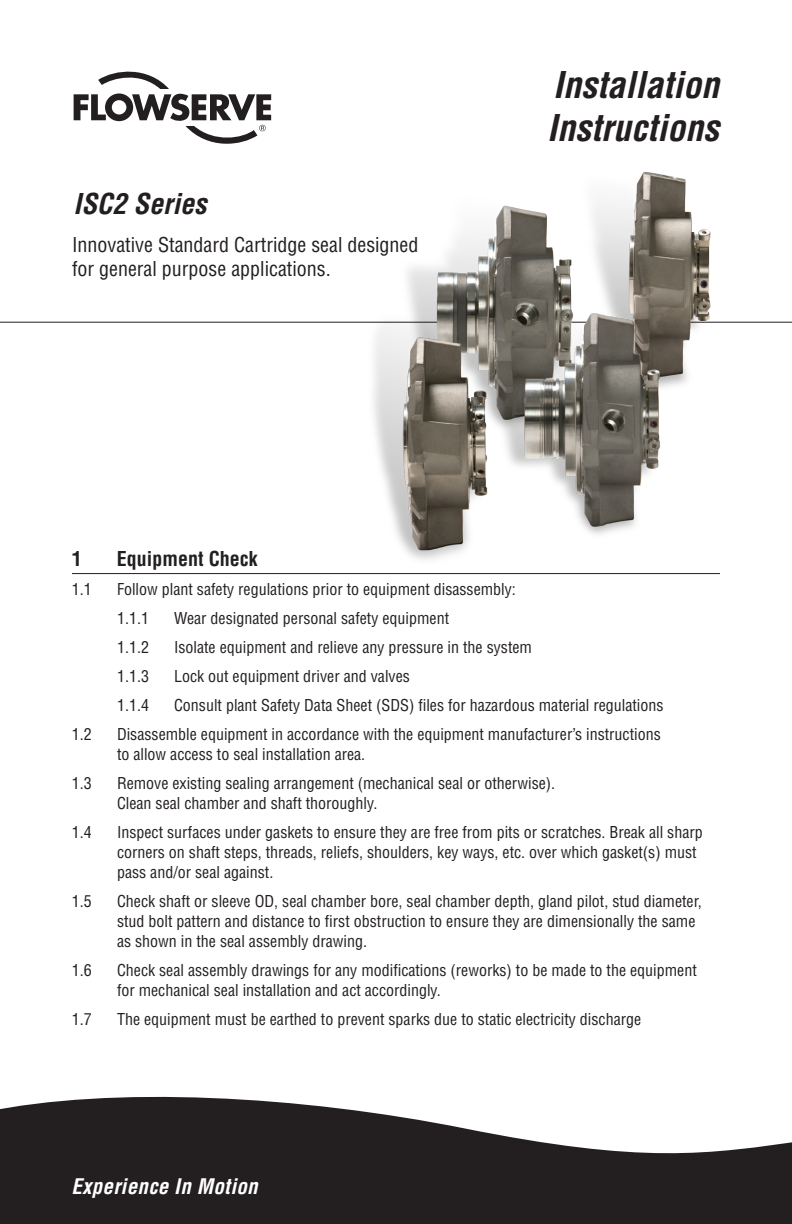
<style>
.page{position:relative;width:792px;height:1224px;background:#fff}
.page>*{position:absolute;margin:0;border:0;box-sizing:border-box;transform-origin:0 0}
.t1{font:italic 700 condensed 36px/43.2px "Helvetica LT Std";color:#231f20}
.t2{font:italic 700 condensed 28px "Helvetica LT Std";color:#231f20}
.t3{font:italic 700 condensed 21px "Helvetica LT Std";letter-spacing:.015em;color:#fff}
.t4{font:condensed 20px/24px "Helvetica LT Std";color:#231f20}
.t5{font:700 condensed 20px "Helvetica LT Std";color:#231f20}
.t6{font:condensed 16px/20px "Helvetica LT Std";color:#231f20}
</style>
<div class="page">
<svg style="left:0;top:1096px;width:792px;height:128px;fill:#231f20"></svg>
<svg style="left:74px;top:71px;width:197px;height:73px"></svg>
<hr style="left:0;top:322px;width:792px;height:1px;background:#231f20">
<img style="left:351px;top:171px;width:405px;height:404px">
<hr style="left:72px;top:573px;width:648px;height:1px;background:#231f20">
<h2 class="t2" style="left:74px;top:186px;width:135px">ISC2 Series</h2>
<p class="t4" style="left:72px;top:233px;width:348px">Innovative Standard Cartridge seal designed for general purpose applications.</p>
<h1 class="t1" style="left:547px;top:64px;width:173px">Installation<br>Instructions</h1>
<p class="t5" style="left:72px;top:547px;width:11px">1</p>
<p class="t5" style="left:117px;top:547px;width:142px">Equipment Check</p>
<p class="t6" style="left:72px;top:580px;width:21px">1.1</p>
<p class="t6" style="left:117px;top:575px;width:400px;line-height:29px">Follow plant safety regulations prior to equipment disassembly:<br>1.1.1</p>
<p class="t6" style="left:174px;top:609px;width:277px">Wear designated personal safety equipment</p>
<p class="t6" style="left:117px;top:637px;width:33px">1.1.2</p>
<p class="t6" style="left:174px;top:637px;width:360px">Isolate equipment and relieve any pressure in the system</p>
<p class="t6" style="left:117px;top:666px;width:33px">1.1.3</p>
<p class="t6" style="left:174px;top:666px;width:237px">Lock out equipment driver and valves</p>
<p class="t6" style="left:117px;top:695px;width:33px">1.1.4</p>
<p class="t6" style="left:174px;top:695px;width:491px">Consult plant Safety Data Sheet (SDS) files for hazardous material regulations</p>
<p class="t6" style="left:72px;top:724px;width:21px">1.2</p>
<p class="t6" style="left:117px;top:724px;width:545px">Disassemble equipment in accordance with the equipment manufacturer’s instructions to allow access to seal installation area.</p>
<p class="t6" style="left:72px;top:773px;width:21px">1.3</p>
<p class="t6" style="left:117px;top:773px;width:440px">Remove existing sealing arrangement (mechanical seal or otherwise).<br>Clean seal chamber and shaft thoroughly.</p>
<p class="t6" style="left:72px;top:822px;width:21px">1.4</p>
<p class="t6" style="left:117px;top:822px;width:587px">Inspect surfaces under gaskets to ensure they are free from pits or scratches. Break all sharp corners on shaft steps, threads, reliefs, shoulders, key ways, etc. over which gasket(s) must pass and/or seal against.</p>
<p class="t6" style="left:72px;top:891px;width:21px">1.5</p>
<p class="t6" style="left:117px;top:891px;width:586px">Check shaft or sleeve OD, seal chamber bore, seal chamber depth, gland pilot, stud diameter, stud bolt pattern and distance to first obstruction to ensure they are dimensionally the same as shown in the seal assembly drawing.</p>
<p class="t6" style="left:72px;top:960px;width:21px">1.6</p>
<p class="t6" style="left:117px;top:960px;width:581px">Check seal assembly drawings for any modifications (reworks) to be made to the equipment for mechanical seal installation and act accordingly.</p>
<p class="t6" style="left:72px;top:1009px;width:21px">1.7</p>
<p class="t6" style="left:117px;top:1009px;width:526px">The equipment must be earthed to prevent sparks due to static electricity discharge</p>
<h3 class="t3" style="left:71px;top:1173px;width:188px">Experience In Motion</h3>
</div>
